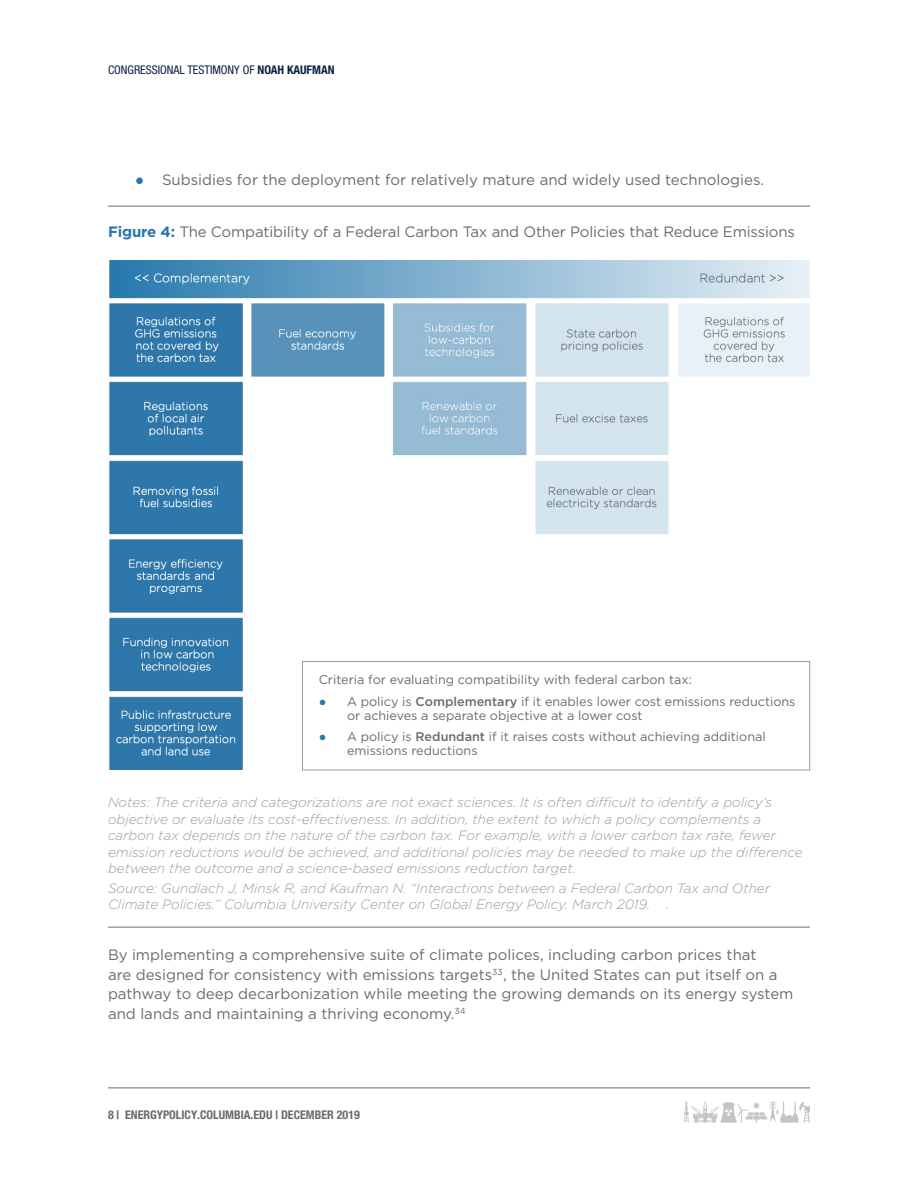
<style>
.page{position:relative;width:918px;height:1188px;background:#fff}
.page>*{position:absolute;margin:0;border:0;box-sizing:border-box;transform-origin:0 0}
.Body_Copy{font:15px/19.5px "Gotham";color:#6b6b6e}
.t1{font:italic 300 13.5px/16.5px "Gotham";color:#999b9e}
.Body_Copy-2{font:12.6px/14.2px "Gotham";color:#6b6b6e}
.t2{font:700 condensed 12px "Helvetica Neue";color:#6b6b6e}
.t3{font:condensed 12px "Helvetica Neue";color:#0d2144}
.s1{font-weight:700}
.s2{font-family:"Garamond";color:#2976ab}
.s3{font-weight:700;color:#2976ab}
.s4{font-weight:500}
</style>
<div class="page">
<hr style="left:108px;top:1088px;width:702px;height:1px;background:#6b6b6e">
<svg style="left:684px;top:1102px;width:126px;height:21px"></svg>
<hr style="left:108px;top:206px;width:702px;height:1px;background:#6b6b6e">
<img style="left:109px;top:260px;width:700px;height:509px">
<hr style="left:108px;top:927px;width:702px;height:1px;background:#6b6b6e">
<div style="left:302px;top:661px;width:508px;height:109px;border:1px solid #999b9e"></div>
<p class="t3" style="left:108px;top:63px;width:228px">CONGRESSIONAL TESTIMONY OF <span class="s1">NOAH KAUFMAN</span></p>
<p class="Body_Copy" style="left:135px;top:169px;width:631px"><span class="s2">●</span> Subsidies for the deployment for relatively mature and widely used technologies.</p>
<p class="Body_Copy" style="left:108px;top:222px;width:688px"><span class="s3">Figure 4:</span> The Compatibility of a Federal Carbon Tax and Other Policies that Reduce Emissions</p>
<p class="Body_Copy-2" style="left:319px;top:672px;width:375px">Criteria for evaluating compatibility with federal carbon tax:</p>
<p class="Body_Copy-2" style="left:347px;top:694px;width:450px;text-indent:-28px"><span class="s2">●</span> A policy is <span class="s4">Complementary</span> if it enables lower cost emissions reductions or achieves a separate objective at a lower cost</p>
<p class="Body_Copy-2" style="left:347px;top:729px;width:420px;text-indent:-28px"><span class="s2">●</span> A policy is <span class="s4">Redundant</span> if it raises costs without achieving additional emissions reductions</p>
<p class="t1" style="left:108px;top:794px;width:696px">Notes: The criteria and categorizations are not exact sciences. It is often difficult to identify a policy’s objective or evaluate its cost-effectiveness. In addition, the extent to which a policy complements a carbon tax depends on the nature of the carbon tax. For example, with a lower carbon tax rate, fewer emission reductions would be achieved, and additional policies may be needed to make up the difference between the outcome and a science-based emissions reduction target.</p>
<p class="t1" style="left:108px;top:879px;width:664px">Source: Gundlach J, Minsk R, and Kaufman N. “Interactions between a Federal Carbon Tax and Other<br>Climate Policies.” Columbia University Center on Global Energy Policy. March 2019. .</p>
<p class="Body_Copy" style="left:108px;top:945px;width:687px">By implementing a comprehensive suite of climate polices, including carbon prices that<br>are designed for consistency with emissions targets<sup>33</sup>, the United States can put itself on a pathway to deep decarbonization while meeting the growing demands on its energy system and lands and maintaining a thriving economy.<sup>34</sup></p>
<p class="t2" style="left:108px;top:1108px;width:253px">8 | ENERGYPOLICY.COLUMBIA.EDU | DECEMBER 2019</p>
</div>
